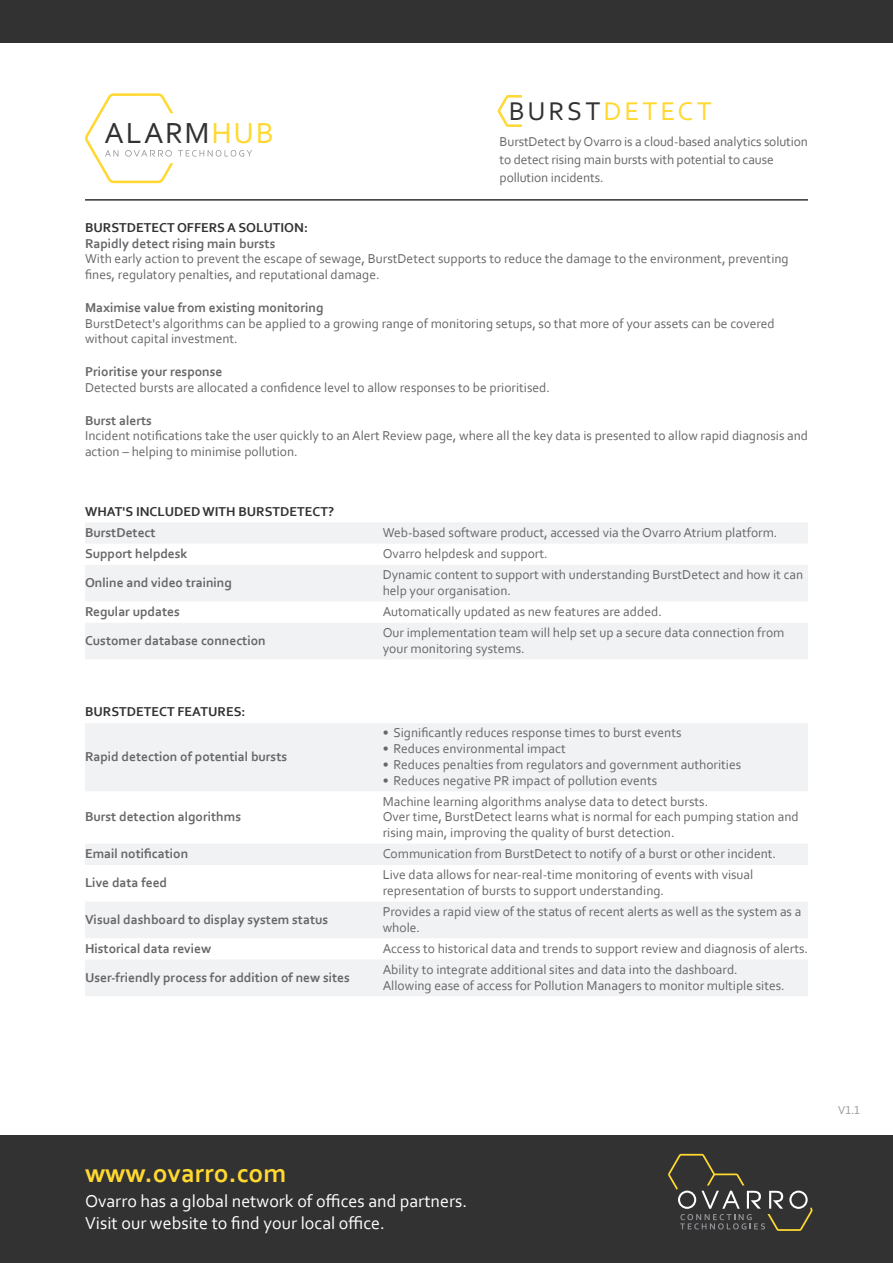
<style>
.page{position:relative;width:893px;height:1263px;background:#fff}
.page>*{position:absolute;margin:0;border:0;box-sizing:border-box;transform-origin:0 0}
.t1{font:30.6px "Corbel";letter-spacing:.055em;color:#333233}
.t2{font:700 27px "Corbel";color:#ffd831}
.t3{font:27px "Corbel";letter-spacing:.11em;color:#ffd831}
.t4{font:18px/21.6px "Corbel";color:#fff}
.t5{font:13.5px/15.8px "Corbel";color:#67676a}
.t6{font:700 13.5px "Corbel";color:#67676a}
.t7{font:700 13.5px "Corbel";color:#333233}
.t8{font:12px "Corbel";color:#939598}
.s1{color:#ffd831}
.s2{color:#333233}
.s3{font-weight:700;color:#333233}
.s4{font-weight:700}
</style>
<div class="page">
<hr style="left:85px;top:199px;width:723px;height:2px;background:#333233">
<svg style="left:85px;top:523px;width:723px;height:136px;fill:#f1f2f3"></svg>
<svg style="left:85px;top:723px;width:723px;height:273px;fill:#f1f2f3"></svg>
<svg style="left:498px;top:95px;width:24px;height:32px"></svg>
<svg style="left:85px;top:93px;width:167px;height:90px"></svg>
<div style="left:0;top:0;width:893px;height:43px;background:#333233"></div>
<div style="left:0;top:1135px;width:893px;height:128px;background:#333233"></div>
<svg style="left:668px;top:1154px;width:144px;height:77px"></svg>
<p class="t1" style="left:105px;top:114px;width:171px">ALARM<span class="s1">HUB</span></p>
<p class="t3" style="left:509px;top:94px;width:205px"><span class="s2">BURST</span>DETECT</p>
<p class="t5" style="left:500px;top:133px;width:310px;line-height:18px">BurstDetect by Ovarro is a cloud-based analytics solution to detect rising main bursts with potential to cause pollution incidents.</p>
<p class="t5" style="left:85px;top:219px;width:705px"><span class="s3">BURSTDETECT OFFERS A SOLUTION:<br></span><span class="s4">Rapidly detect rising main bursts<br></span>With early action to prevent the escape of sewage, BurstDetect supports to reduce the damage to the environment, preventing fines, regulatory penalties, and reputational damage.</p>
<p class="t5" style="left:85px;top:299px;width:691px"><span class="s4">Maximise value from existing monitoring<br></span>BurstDetect's algorithms can be applied to a growing range of monitoring setups, so that more of your assets can be covered without capital investment.</p>
<p class="t5" style="left:85px;top:363px;width:466px"><span class="s4">Prioritise your response<br></span>Detected bursts are allocated a confidence level to allow responses to be prioritised.</p>
<p class="t5" style="left:85px;top:412px;width:725px"><span class="s4">Burst alerts<br></span>Incident notifications take the user quickly to an Alert Review page, where all the key data is presented to allow rapid diagnosis and action – helping to minimise pollution.</p>
<p class="t7" style="left:85px;top:503px;width:251px">WHAT'S INCLUDED WITH BURSTDETECT?</p>
<p class="t6" style="left:85px;top:524px;width:72px">BurstDetect</p>
<p class="t5" style="left:383px;top:524px;width:396px">Web-based software product, accessed via the Ovarro Atrium platform.</p>
<p class="t6" style="left:85px;top:545px;width:104px">Support helpdesk</p>
<p class="t5" style="left:383px;top:545px;width:166px">Ovarro helpdesk and support.</p>
<p class="t6" style="left:85px;top:574px;width:148px">Online and video training</p>
<p class="t5" style="left:383px;top:566px;width:422px">Dynamic content to support with understanding BurstDetect and how it can help your organisation.</p>
<p class="t6" style="left:85px;top:603px;width:96px">Regular updates</p>
<p class="t5" style="left:383px;top:603px;width:281px">Automatically updated as new features are added.</p>
<p class="t6" style="left:85px;top:632px;width:182px">Customer database connection</p>
<p class="t5" style="left:383px;top:624px;width:403px">Our implementation team will help set up a secure data connection from your monitoring systems.</p>
<p class="t7" style="left:85px;top:704px;width:162px">BURSTDETECT FEATURES:</p>
<p class="t6" style="left:85px;top:748px;width:204px">Rapid detection of potential bursts</p>
<p class="t6" style="left:85px;top:808px;width:158px">Burst detection algorithms</p>
<p class="t5" style="left:383px;top:725px;width:300px">• Significantly reduces response times to burst events</p>
<p class="t5" style="left:383px;top:740px;width:185px">• Reduces environmental impact</p>
<p class="t5" style="left:383px;top:756px;width:360px">• Reduces penalties from regulators and government authorities</p>
<p class="t5" style="left:383px;top:772px;width:276px">• Reduces negative PR impact of pollution events</p>
<p class="t5" style="left:383px;top:793px;width:327px">Machine learning algorithms analyse data to detect bursts.</p>
<p class="t5" style="left:383px;top:809px;width:418px">Over time, BurstDetect learns what is normal for each pumping station and rising main, improving the quality of burst detection.</p>
<p class="t6" style="left:85px;top:845px;width:105px">Email notification</p>
<p class="t5" style="left:383px;top:845px;width:395px">Communication from BurstDetect to notify of a burst or other incident.</p>
<p class="t6" style="left:85px;top:874px;width:84px">Live data feed</p>
<p class="t5" style="left:383px;top:867px;width:372px">Live data allows for near-real-time monitoring of events with visual representation of bursts to support understanding.</p>
<p class="t6" style="left:85px;top:911px;width:245px">Visual dashboard to display system status</p>
<p class="t5" style="left:383px;top:903px;width:420px">Provides a rapid view of the status of recent alerts as well as the system as a whole.</p>
<p class="t6" style="left:85px;top:940px;width:128px">Historical data review</p>
<p class="t5" style="left:383px;top:940px;width:427px">Access to historical data and trends to support review and diagnosis of alerts.</p>
<p class="t6" style="left:85px;top:969px;width:266px">User-friendly process for addition of new sites</p>
<p class="t5" style="left:383px;top:961px;width:357px">Ability to integrate additional sites and data into the dashboard.</p>
<p class="t5" style="left:383px;top:977px;width:404px">Allowing ease of access for Pollution Managers to monitor multiple sites.</p>
<h2 class="t2" style="left:85px;top:1156px;width:203px">www.ovarro.com</h2>
<h3 class="t4" style="left:85px;top:1190px;width:384px">Ovarro has a global network of offices and partners.<br>Visit our website to find your local office.</h3>
<p class="t8" style="left:838px;top:1103px;width:23px">V1.1</p>
</div>
